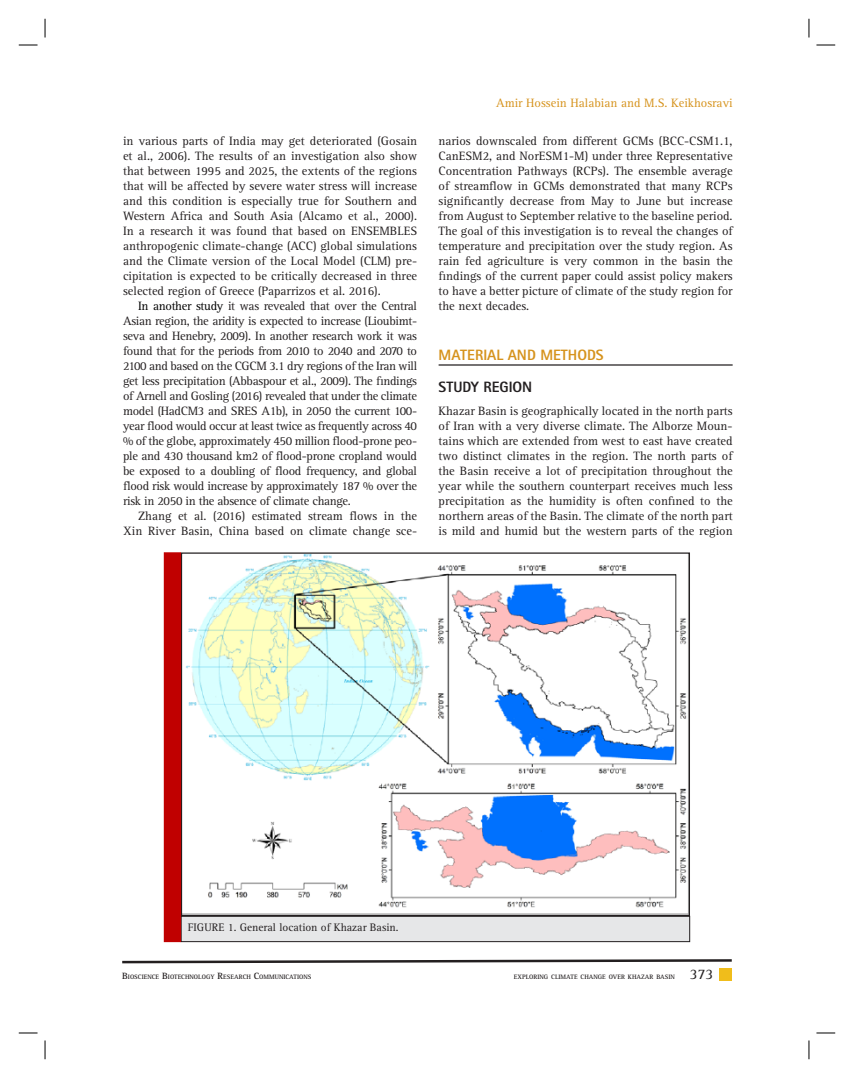
<style>
.page{position:relative;width:854px;height:1078px;background:#fff}
.page>*{position:absolute;margin:0;border:0;box-sizing:border-box;transform-origin:0 0}
.t1{font:800 15px "Rotis Sans Serif Std";color:#d6931d}
.t2{font:800 15px "Rotis Sans Serif Std";color:#231f20}
.t3{font:15px "Rotis Serif Std";color:#231f20}
.t4{font:12.5px/15px "Rotis Serif Std";color:#231f20;text-align:justify}
.t5{font:12.5px "Rotis Serif Std";color:#d6931d}
.t6{font:11.25px "Rotis Serif Std";color:#231f20}
.t7{font:700 6.5px "Rotis Serif Std";color:#231f20}
.s1{color:#000}
.s2{font-size:9.38px}
</style>
<div class="page">
<svg style="left:122px;top:959px;width:610px;height:5px"></svg>
<div style="left:719px;top:968px;width:12px;height:13px;background:#f0bd1b"></div>
<hr style="left:438px;top:364px;width:294px;height:2px;background:#231f20">
<div style="left:181px;top:916px;width:508px;height:26px;background:#e6e7e8"></div>
<div style="left:181px;top:916px;width:508px;height:26px;border:1px solid #231f20"></div>
<img style="left:183px;top:554px;width:504px;height:360px">
<div style="left:164px;top:553px;width:16px;height:389px;background:#c00000"></div>
<div style="left:164px;top:552px;width:17px;height:390px;border:1px solid #c00000"></div>
<svg style="left:19px;top:44px;width:19px;height:2px"></svg>
<svg style="left:816px;top:44px;width:19px;height:2px"></svg>
<svg style="left:19px;top:1032px;width:19px;height:2px"></svg>
<svg style="left:816px;top:1032px;width:19px;height:2px"></svg>
<svg style="left:44px;top:19px;width:2px;height:19px"></svg>
<svg style="left:44px;top:1040px;width:2px;height:19px"></svg>
<svg style="left:808px;top:19px;width:1px;height:19px"></svg>
<svg style="left:808px;top:1040px;width:1px;height:19px"></svg>
<p class="t4" style="left:123px;top:134px;width:295px">in various parts of India may get deteriorated (Gosain et al., 2006). The results of an investigation also show that between 1995 and 2025, the extents of the regions that will be affected by severe water stress will increase and this condition is especially true for Southern and Western Africa and South Asia (Alcamo et al., 2000).<br>In a research it was found that based on ENSEMBLES anthropogenic climate-change (ACC) global simulations and the Climate version of the Local Model (CLM) pre&shy;cipitation is expected to be critically decreased in three selected region of Greece (Paparrizos et al. 2016).</p>
<p class="t4" style="left:123px;top:299px;width:295px;text-indent:15px"><span class="s1">In another study</span> it was revealed that over the Central Asian region, the aridity is expected to increase (Lioubimt&shy;seva and Henebry, 2009). In another research work it was found that for the periods from 2010 to 2040 and 2070 to 2100 and based on the CGCM 3.1 dry regions of the Iran will get less precipitation (Abbaspour et al., 2009). The findings of Arnell and Gosling (2016) revealed that under the climate model (HadCM3 and SRES A1b), in 2050 the current 100- year flood would occur at least twice as frequently across 40 % of the globe, approximately 450 million flood-prone peo&shy;ple and 430 thousand km2 of flood-prone cropland would be exposed to a doubling of flood frequency, and global flood risk would increase by approximately 187 % over the risk in 2050 in the absence of climate change.</p>
<p class="t4" style="left:123px;top:509px;width:295px;text-align:right">Zhang et al. (2016) estimated stream flows in the<br>Xin River Basin, China based on climate change sce-</p>
<p class="t5" style="left:496px;top:98px;width:238px">Amir Hossein Halabian and M.S. Keikhosravi</p>
<p class="t4" style="left:438px;top:134px;width:295px">narios downscaled from different GCMs (BCC-CSM1.1, CanESM2, and NorESM1-M) under three Representative Concentration Pathways (RCPs). The ensemble average of streamflow in GCMs demonstrated that many RCPs significantly decrease from May to June but increase from August to September relative to the baseline period.<br>The goal of this investigation is to reveal the changes of temperature and precipitation over the study region. As rain fed agriculture is very common in the basin the findings of the current paper could assist policy makers to have a better picture of climate of the study region for the next decades.</p>
<p class="t1" style="left:438px;top:349px;width:167px">MATERIAL AND METHODS</p>
<p class="t2" style="left:438px;top:382px;width:95px">STUDY REGION</p>
<p class="t4" style="left:438px;top:404px;width:295px">Khazar Basin is geographically located in the north parts of Iran with a very diverse climate. The Alborze Moun&shy;tains which are extended from west to east have created two distinct climates in the region. The north parts of the Basin receive a lot of precipitation throughout the year while the southern counterpart receives much less precipitation as the humidity is often confined to the northern areas of the Basin. The climate of the north part is mild and humid but the western parts of the region</p>
<p class="t6" style="left:188px;top:922px;width:212px">FIGURE 1. General location of Khazar Basin.</p>
<p class="t7" style="left:122px;top:974px;width:191px"><span class="s2">B</span>IOSCIENCE <span class="s2">B</span>IOTECHNOLOGY <span class="s2">R</span>ESEARCH <span class="s2">C</span>OMMUNICATIONS</p>
<p class="t7" style="left:514px;top:974px;width:162px">EXPLORING CLIMATE CHANGE OVER KHAZAR BASIN</p>
<p class="t3" style="left:689px;top:967px;width:25px">373</p>
</div>
